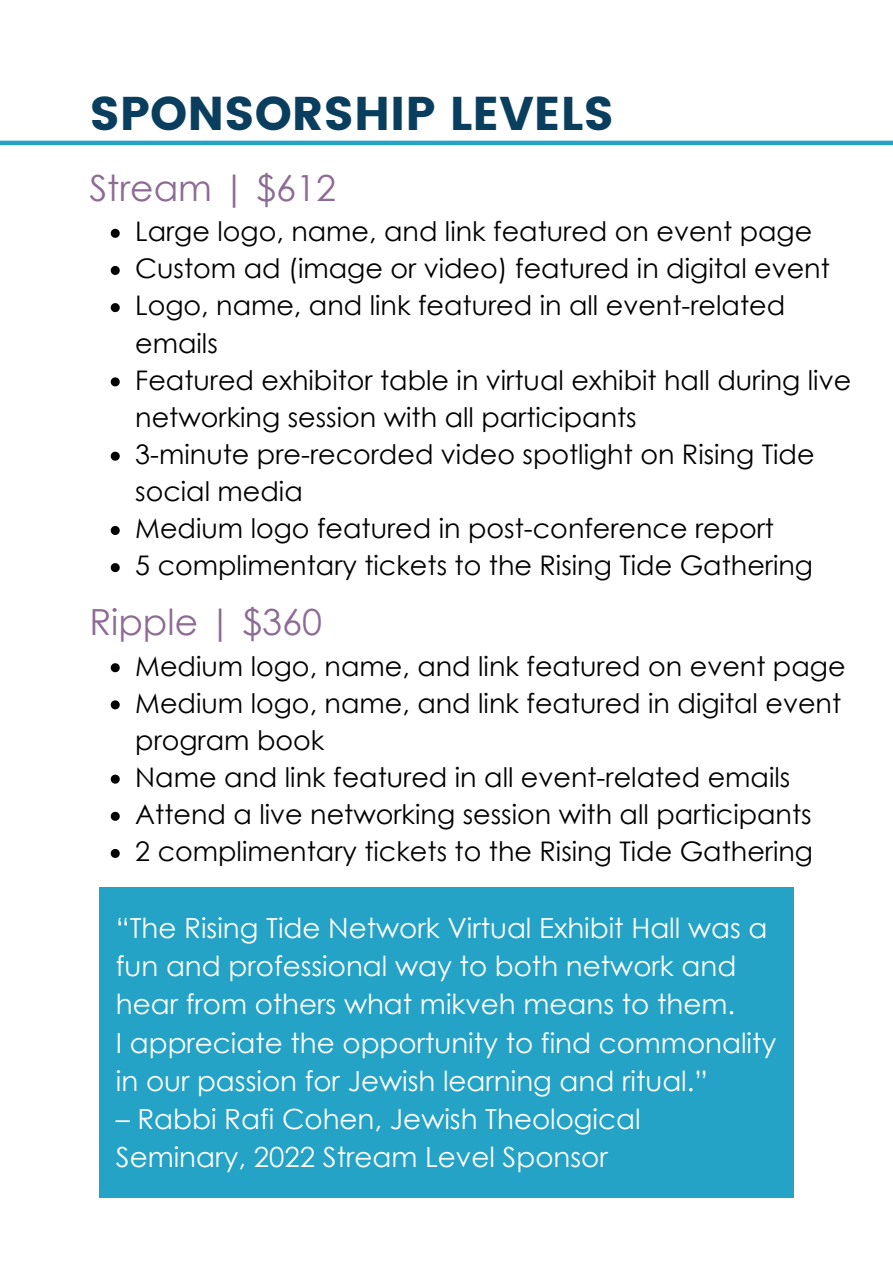
<style>
.page{position:relative;width:893px;height:1264px;background:#fff}
.page>*{position:absolute;margin:0;border:0;box-sizing:border-box;transform-origin:0 0}
.t1{font:47.25px "Poppins";color:#093e5e}
.t2{font:36px "Century Gothic";color:#8d6b94}
.t3{font:27.75px/38.2px "Century Gothic";color:#fff}
.t4{font:27px/37.2px "Century Gothic";color:#000}
</style>
<div class="page">
<hr style="left:0;top:141px;width:892px;height:4px;background:#24a3c7">
<div style="left:100px;top:887px;width:693px;height:310px;background:#24a3c7"></div>
<svg style="left:111px;top:663px;width:9px;height:9px"></svg>
<svg style="left:111px;top:700px;width:9px;height:9px"></svg>
<svg style="left:111px;top:774px;width:9px;height:9px"></svg>
<svg style="left:111px;top:811px;width:9px;height:9px"></svg>
<svg style="left:111px;top:849px;width:9px;height:9px"></svg>
<svg style="left:111px;top:229px;width:9px;height:9px"></svg>
<svg style="left:111px;top:266px;width:9px;height:9px"></svg>
<svg style="left:111px;top:303px;width:9px;height:9px"></svg>
<svg style="left:111px;top:377px;width:9px;height:9px"></svg>
<svg style="left:111px;top:451px;width:9px;height:9px"></svg>
<svg style="left:111px;top:526px;width:9px;height:9px"></svg>
<svg style="left:111px;top:563px;width:9px;height:9px"></svg>
<p class="t1" style="left:89px;top:86px;width:526px">SPONSORSHIP LEVELS</p>
<p class="t2" style="left:89px;top:164px;width:248px">Stream | $612</p>
<p class="t4" style="left:135px;top:212px;width:678px">Large logo, name, and link featured on event page</p>
<p class="t4" style="left:135px;top:249px;width:696px">Custom ad (image or video) featured in digital event</p>
<p class="t4" style="left:135px;top:286px;width:651px">Logo, name, and link featured in all event-related emails</p>
<p class="t4" style="left:135px;top:360px;width:717px">Featured exhibitor table in virtual exhibit hall during live networking session with all participants</p>
<p class="t4" style="left:135px;top:435px;width:680px">3-minute pre-recorded video spotlight on Rising Tide social media</p>
<p class="t4" style="left:135px;top:509px;width:640px">Medium logo featured in post-conference report</p>
<p class="t4" style="left:135px;top:546px;width:679px">5 complimentary tickets to the Rising Tide Gathering</p>
<p class="t2" style="left:89px;top:599px;width:234px">Ripple | $360</p>
<p class="t4" style="left:135px;top:646px;width:711px">Medium logo, name, and link featured on event page</p>
<p class="t4" style="left:135px;top:683px;width:707px">Medium logo, name, and link featured in digital event program book</p>
<p class="t4" style="left:135px;top:757px;width:656px">Name and link featured in all event-related emails</p>
<p class="t4" style="left:135px;top:795px;width:678px">Attend a live networking session with all participants</p>
<p class="t4" style="left:135px;top:832px;width:679px">2 complimentary tickets to the Rising Tide Gathering</p>
<p class="t3" style="left:116px;top:907px;width:653px">“The Rising Tide Network Virtual Exhibit Hall was a fun and professional way to both network and hear from others what mikveh means to them.</p>
<p class="t3" style="left:116px;top:1022px;width:662px">I appreciate the opportunity to find commonality in our passion for Jewish learning and ritual.”</p>
<p class="t3" style="left:116px;top:1099px;width:526px">– Rabbi Rafi Cohen, Jewish Theological<br>Seminary, 2022 Stream Level Sponsor</p>
</div>
